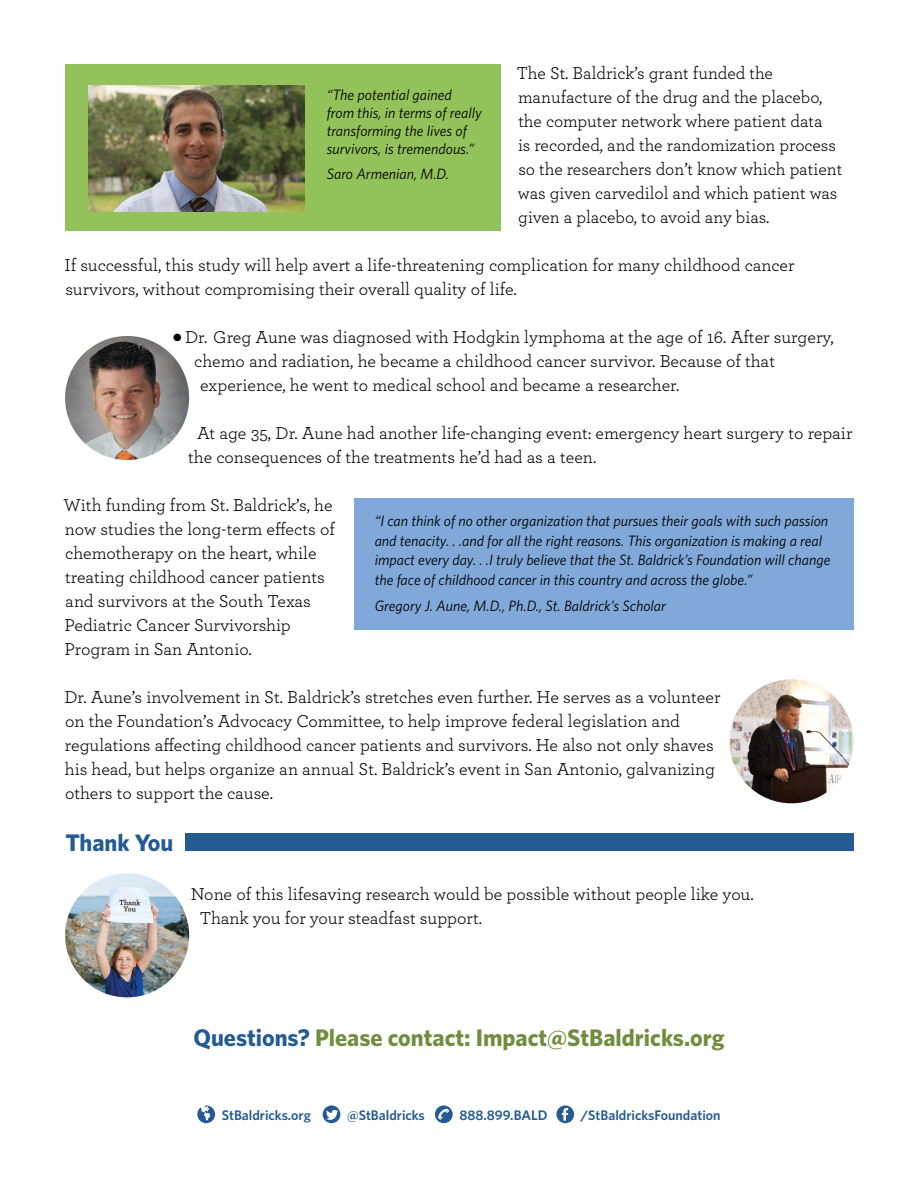
<style>
.page{position:relative;width:918px;height:1188px;background:#fff}
.page>*{position:absolute;margin:0;border:0;box-sizing:border-box;transform-origin:0 0}
.t1{font:700 24px "Whitney";color:#718d3e}
.t2{font:700 24px "Whitney";color:#245b92}
.t3{font:18px/24px "Archer";color:#000}
.t4{font:italic 15px/19.5px "Whitney";color:#000}
.t5{font:600 13.95px "Whitney";color:#245b92}
.s1{font-size:43.2px}
.s2{color:#245b92}
</style>
<div class="page">
<div style="left:185px;top:834px;width:668px;height:17px;background:#245b92"></div>
<svg style="left:323px;top:1105px;width:17px;height:18px"></svg>
<svg style="left:197px;top:1105px;width:18px;height:18px"></svg>
<svg style="left:556px;top:1105px;width:18px;height:18px"></svg>
<svg style="left:435px;top:1105px;width:18px;height:18px"></svg>
<img style="left:729px;top:679px;width:125px;height:124px;border-radius:62px">
<img style="left:65px;top:873px;width:124px;height:124px;border-radius:62px">
<div style="left:354px;top:498px;width:499px;height:131px;background:#80a8d8"></div>
<img style="left:65px;top:336px;width:124px;height:124px;border-radius:62px">
<div style="left:65px;top:65px;width:435px;height:166px;background:#93c25a"></div>
<img style="left:89px;top:85px;width:216px;height:126px">
<p class="t3" style="left:517px;top:60px;width:327px">The St. Baldrick’s grant funded the manufacture of the drug and the placebo, the computer network where patient data<br>is recorded, and the randomization process so the researchers don’t know which patient was given carvedilol and which patient was given a placebo, to avoid any bias.</p>
<p class="t3" style="left:64px;top:252px;width:732px">If successful, this study will help avert a life-threatening complication for many childhood cancer survivors, without compromising their overall quality of life.</p>
<p class="t3" style="left:171px;top:324px;width:664px"><span class="s1">•</span>Dr. Greg Aune was diagnosed with Hodgkin lymphoma at the age of 16. After surgery,</p>
<p class="t3" style="left:194px;top:348px;width:582px">chemo and radiation, he became a childhood cancer survivor. Because of that</p>
<p class="t3" style="left:200px;top:372px;width:481px">experience, he went to medical school and became a researcher.</p>
<p class="t3" style="left:188px;top:420px;width:666px;text-indent:9px">At age 35, Dr. Aune had another life-changing event: emergency heart surgery to repair the consequences of the treatments he’d had as a teen.</p>
<p class="t3" style="left:64px;top:492px;width:273px">With funding from St. Baldrick’s, he now studies the long-term effects of chemotherapy on the heart, while treating childhood cancer patients and survivors at the South Texas<br>Pediatric Cancer Survivorship<br>Program in San Antonio.</p>
<p class="t3" style="left:64px;top:684px;width:658px">Dr. Aune’s involvement in St. Baldrick’s stretches even further. He serves as a volunteer on the Foundation’s Advocacy Committee, to help improve federal legislation and regulations affecting childhood cancer patients and survivors. He also not only shaves his head, but helps organize an annual St. Baldrick’s event in San Antonio, galvanizing others to support the cause.</p>
<p class="t4" style="left:327px;top:85px;width:157px;line-height:18px">“The potential gained from this, in terms of really transforming the lives of survivors, is tremendous.”</p>
<p class="t4" style="left:327px;top:163px;width:124px">Saro Armenian, M.D.</p>
<p class="t4" style="left:375px;top:511px;width:457px">“I can think of no other organization that pursues their goals with such passion and tenacity. . .and for all the right reasons. This organization is making a real impact every day. . .I truly believe that the St. Baldrick’s Foundation will change the face of childhood cancer in this country and across the globe.”</p>
<p class="t4" style="left:375px;top:596px;width:293px">Gregory J. Aune, M.D., Ph.D., St. Baldrick’s Scholar</p>
<p class="t2" style="left:65px;top:828px;width:110px">Thank You</p>
<p class="t3" style="left:200px;top:881px;width:556px;text-indent:-9px">None of this lifesaving research would be possible without people like you.<br>Thank you for your steadfast support.</p>
<p class="t1" style="left:193px;top:1023px;width:533px"><span class="s2">Questions?</span> Please contact: Impact@StBaldricks.org</p>
<p class="t5" style="left:222px;top:1107px;width:91px">StBaldricks.org</p>
<p class="t5" style="left:347px;top:1107px;width:79px">@StBaldricks</p>
<p class="t5" style="left:459px;top:1107px;width:90px">888.899.BALD</p>
<p class="t5" style="left:581px;top:1107px;width:141px">/StBaldricksFoundation</p>
</div>
